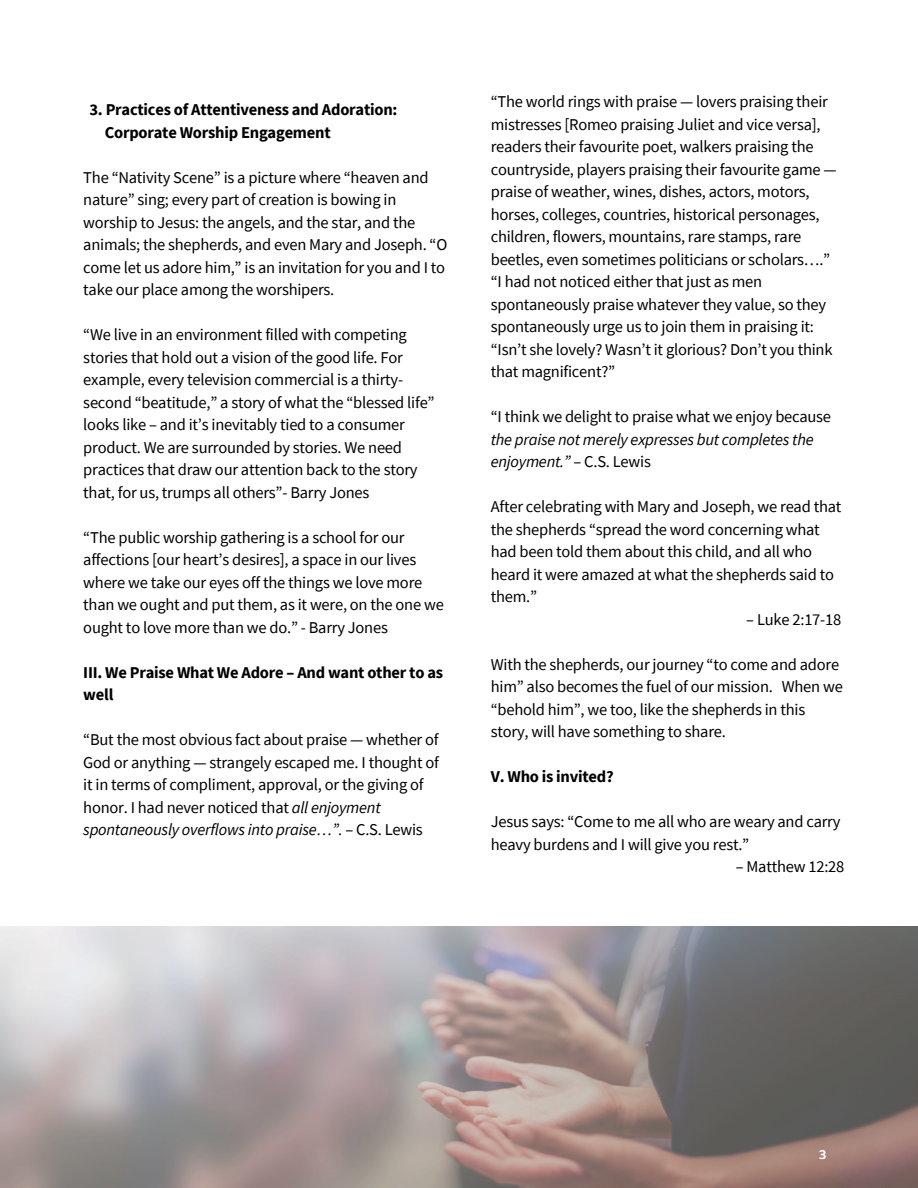
<style>
.page{position:relative;width:918px;height:1188px;background:#fff}
.page>*{position:absolute;margin:0;border:0;box-sizing:border-box;transform-origin:0 0}
.t1{font:16.5px/22.5px "Source Sans Pro";letter-spacing:-.015em;color:#000}
.t2{font:700 16.5px/22.5px "Source Sans Pro";letter-spacing:-.015em;color:#000}
.t3{font:italic 16.5px/22.5px "Source Sans Pro";letter-spacing:-.015em;color:#000}
.t4{font:600 12.45px "Prompt";color:#fff}
.s1{font-style:italic}
.s2{font-style:normal}
</style>
<div class="page">
<img style="left:0;top:926px;width:918px;height:262px">
<p class="t2" style="left:89px;top:98px;width:310px">3. Practices of Attentiveness and Adoration:</p>
<p class="t2" style="left:105px;top:121px;width:227px">Corporate Worship Engagement</p>
<p class="t1" style="left:83px;top:166px;width:366px">The “Nativity Scene” is a picture where “heaven and nature” sing; every part of creation is bowing in worship to Jesus: the angels, and the star, and the animals; the shepherds, and even Mary and Joseph. “O come let us adore him,” is an invitation for you and I to take our place among the worshipers.</p>
<p class="t1" style="left:83px;top:323px;width:353px">“We live in an environment filled with competing stories that hold out a vision of the good life. For example, every television commercial is a thirty&shy;second “beatitude,” a story of what the “blessed life” looks like – and it’s inevitably tied to a consumer product. We are surrounded by stories. We need practices that draw our attention back to the story that, for us, trumps all others”- Barry Jones</p>
<p class="t1" style="left:83px;top:526px;width:362px">“The public worship gathering is a school for our affections [our heart’s desires], a space in our lives where we take our eyes off the things we love more than we ought and put them, as it were, on the one we ought to love more than we do.” - Barry Jones</p>
<p class="t2" style="left:83px;top:661px;width:361px">III. We Praise What We Adore – And want other to as well</p>
<p class="t1" style="left:83px;top:728px;width:357px">“But the most obvious fact about praise — whether of God or anything — strangely escaped me. I thought of it in terms of compliment, approval, or the giving of honor. I had never noticed that <span class="s1">all enjoyment spontaneously overflows into praise…”.</span> – C.S. Lewis</p>
<p class="t1" style="left:491px;top:90px;width:347px">“The world rings with praise — lovers praising their mistresses [Romeo praising Juliet and vice versa], readers their favourite poet, walkers praising the countryside, players praising their favourite game — praise of weather, wines, dishes, actors, motors, horses, colleges, countries, historical personages, children, flowers, mountains, rare stamps, rare beetles, even sometimes politicians or scholars….”</p>
<p class="t1" style="left:491px;top:270px;width:343px">“I had not noticed either that just as men spontaneously praise whatever they value, so they spontaneously urge us to join them in praising it: “Isn’t she lovely? Wasn’t it glorious? Don’t you think that magnificent?”</p>
<p class="t3" style="left:491px;top:405px;width:342px"><span class="s2">“I think we delight to praise what we enjoy because </span>the praise not merely expresses but completes the enjoyment.” <span class="s2">– C.S. Lewis</span></p>
<p class="t1" style="left:491px;top:495px;width:352px">After celebrating with Mary and Joseph, we read that the shepherds “spread the word concerning what had been told them about this child, and all who heard it were amazed at what the shepherds said to them.”</p>
<p class="t1" style="left:746px;top:607px;width:97px">– Luke 2:17-18</p>
<p class="t1" style="left:491px;top:652px;width:354px">With the shepherds, ourjourney “to come and adore him” also becomes the fuel of our mission. When we “behold him”, we too, like the shepherds in this story, will have something to share.</p>
<p class="t2" style="left:491px;top:765px;width:125px">V. Who is invited?</p>
<p class="t1" style="left:491px;top:810px;width:351px">Jesus says: “Come to me all who are weary and carry heavy burdens and I will give you rest.”</p>
<p class="t1" style="left:736px;top:855px;width:110px">– Matthew 12:28</p>
<p class="t4" style="left:819px;top:1145px;width:9px">3</p>
</div>
